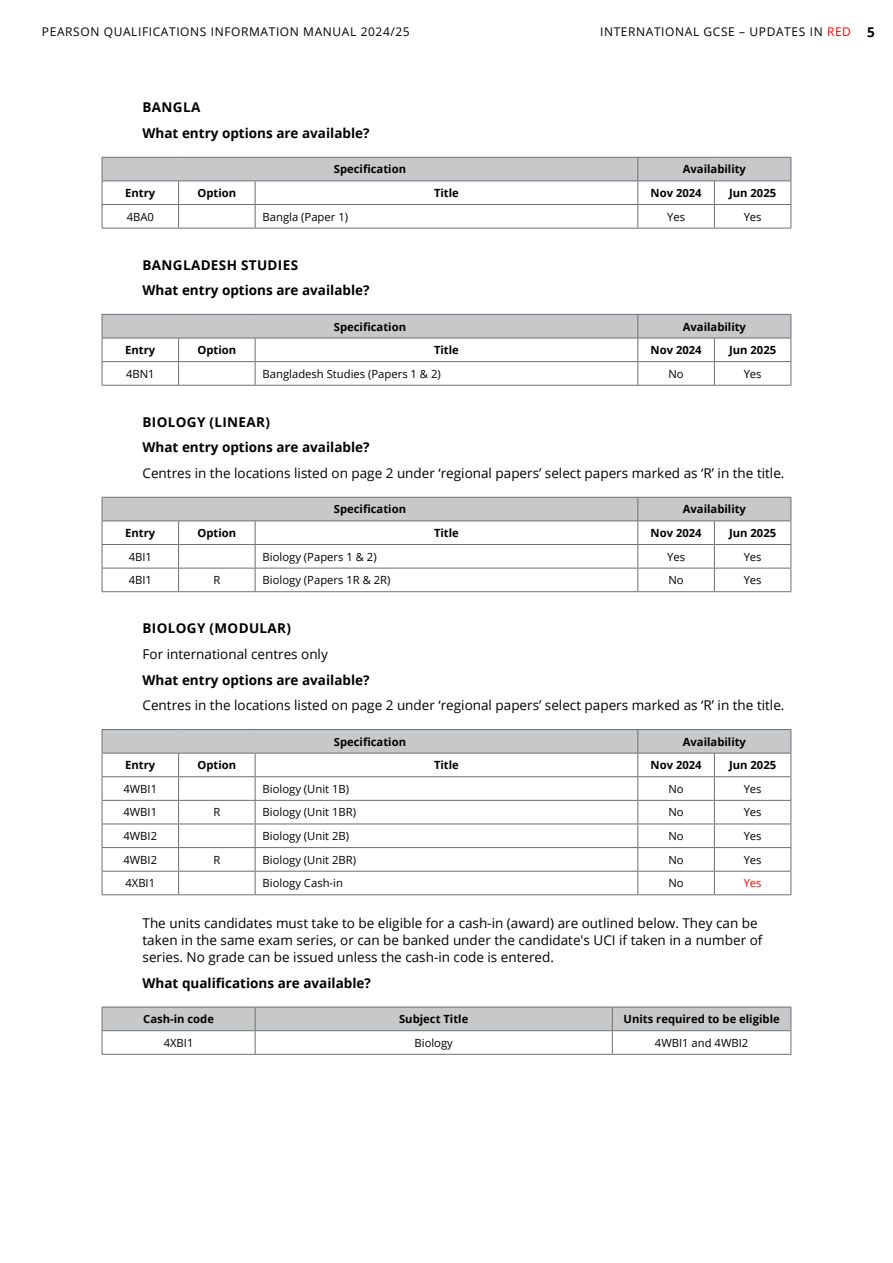
<style>
.page{position:relative;width:893px;height:1263px;background:#fff}
.page>*{position:absolute;margin:0;border:0;box-sizing:border-box;transform-origin:0 0}
.Body_text_with_indent{font:13.5px/17.2px "Open Sans";color:#000}
.Body_text_with_indent-2{font:700 13.5px "Open Sans";color:#000}
.Heading_3_-_Subject{font:700 13.5px "Open Sans";letter-spacing:.025em;color:#000}
.t1{font:12px "Open Sans";letter-spacing:.05em;color:#000}
.table_text_header{font:700 11.25px "Open Sans";color:#000}
.table_text_default_tables_title_column{font:11.25px "Open Sans";color:#000}
.table_text_default_tables{font:11.25px "Open Sans";color:#000}
.table_text_default_tables-2{font:11.25px "Open Sans";color:#f00}
.s1{color:#f00}
.s2{font-weight:700;font-size:13.5px}
</style>
<div class="page">
<hr style="left:102px;top:228px;width:77px;height:1px;background:#6d6e71">
<hr style="left:179px;top:228px;width:76px;height:1px;background:#6d6e71">
<hr style="left:638px;top:228px;width:76px;height:1px;background:#6d6e71">
<hr style="left:714px;top:228px;width:77px;height:1px;background:#6d6e71">
<hr style="left:255px;top:228px;width:383px;height:1px;background:#6d6e71">
<svg style="left:102px;top:157px;width:689px;height:71px"></svg>
<hr style="left:255px;top:204px;width:383px;height:1px;background:#6d6e71">
<hr style="left:102px;top:385px;width:77px;height:1px;background:#6d6e71">
<hr style="left:179px;top:385px;width:76px;height:1px;background:#6d6e71">
<hr style="left:638px;top:385px;width:76px;height:1px;background:#6d6e71">
<hr style="left:714px;top:385px;width:77px;height:1px;background:#6d6e71">
<hr style="left:255px;top:385px;width:383px;height:1px;background:#6d6e71">
<svg style="left:102px;top:314px;width:689px;height:71px"></svg>
<hr style="left:255px;top:361px;width:383px;height:1px;background:#6d6e71">
<hr style="left:102px;top:591px;width:77px;height:1px;background:#6d6e71">
<hr style="left:179px;top:591px;width:76px;height:1px;background:#6d6e71">
<hr style="left:638px;top:591px;width:76px;height:1px;background:#6d6e71">
<hr style="left:714px;top:591px;width:77px;height:1px;background:#6d6e71">
<hr style="left:255px;top:591px;width:383px;height:1px;background:#6d6e71">
<svg style="left:102px;top:497px;width:689px;height:94px"></svg>
<hr style="left:255px;top:544px;width:383px;height:1px;background:#6d6e71">
<hr style="left:102px;top:894px;width:77px;height:1px;background:#6d6e71">
<hr style="left:179px;top:894px;width:76px;height:1px;background:#6d6e71">
<hr style="left:638px;top:894px;width:76px;height:1px;background:#6d6e71">
<hr style="left:714px;top:894px;width:77px;height:1px;background:#6d6e71">
<hr style="left:255px;top:894px;width:383px;height:1px;background:#6d6e71">
<svg style="left:102px;top:729px;width:689px;height:165px"></svg>
<hr style="left:255px;top:776px;width:383px;height:1px;background:#6d6e71">
<hr style="left:255px;top:1054px;width:357px;height:1px;background:#6d6e71">
<hr style="left:612px;top:1054px;width:179px;height:1px;background:#6d6e71">
<svg style="left:102px;top:1007px;width:689px;height:47px"></svg>
<hr style="left:102px;top:1054px;width:153px;height:1px;background:#6d6e71">
<p class="t1" style="left:42px;top:24px;width:369px">PEARSON QUALIFICATIONS INFORMATION MANUAL 2024/25</p>
<p class="t1" style="left:600px;top:24px;width:276px">INTERNATIONAL GCSE – UPDATES IN <span class="s1">RED</span> <span class="s2">5</span></p>
<p class="Heading_3_-_Subject" style="left:143px;top:98px;width:59px">BANGLA</p>
<p class="Body_text_with_indent-2" style="left:143px;top:124px;width:229px">What entry options are available?</p>
<p class="table_text_header" style="left:334px;top:161px;width:74px">Specification</p>
<p class="table_text_header" style="left:683px;top:161px;width:65px">Availability</p>
<p class="table_text_header" style="left:125px;top:185px;width:32px">Entry</p>
<p class="table_text_header" style="left:197px;top:185px;width:40px">Option</p>
<p class="table_text_header" style="left:434px;top:185px;width:26px">Title</p>
<p class="table_text_header" style="left:651px;top:185px;width:53px">Nov 2024</p>
<p class="table_text_header" style="left:729px;top:185px;width:49px">Jun 2025</p>
<p class="table_text_default_tables" style="left:127px;top:209px;width:29px">4BA0</p>
<p class="table_text_default_tables_title_column" style="left:263px;top:209px;width:87px">Bangla (Paper 1)</p>
<p class="table_text_default_tables" style="left:667px;top:209px;width:19px">Yes</p>
<p class="table_text_default_tables" style="left:744px;top:209px;width:19px">Yes</p>
<p class="Heading_3_-_Subject" style="left:143px;top:255px;width:157px">BANGLADESH STUDIES</p>
<p class="Body_text_with_indent-2" style="left:143px;top:281px;width:229px">What entry options are available?</p>
<p class="table_text_header" style="left:334px;top:318px;width:74px">Specification</p>
<p class="table_text_header" style="left:683px;top:318px;width:65px">Availability</p>
<p class="table_text_header" style="left:125px;top:342px;width:32px">Entry</p>
<p class="table_text_header" style="left:197px;top:342px;width:40px">Option</p>
<p class="table_text_header" style="left:434px;top:342px;width:26px">Title</p>
<p class="table_text_header" style="left:651px;top:342px;width:53px">Nov 2024</p>
<p class="table_text_header" style="left:729px;top:342px;width:49px">Jun 2025</p>
<p class="table_text_default_tables" style="left:126px;top:366px;width:30px">4BN1</p>
<p class="table_text_default_tables_title_column" style="left:263px;top:366px;width:180px">Bangladesh Studies (Papers 1 &amp; 2)</p>
<p class="table_text_default_tables" style="left:668px;top:366px;width:17px">No</p>
<p class="table_text_default_tables" style="left:744px;top:366px;width:19px">Yes</p>
<p class="Heading_3_-_Subject" style="left:143px;top:412px;width:129px">BIOLOGY (LINEAR)</p>
<p class="Body_text_with_indent-2" style="left:143px;top:438px;width:229px">What entry options are available?</p>
<p class="Body_text_with_indent" style="left:143px;top:464px;width:643px">Centres in the locations listed on page 2 under ‘regional papers’ select papers marked as ‘R’ in the title.</p>
<p class="table_text_header" style="left:334px;top:501px;width:74px">Specification</p>
<p class="table_text_header" style="left:683px;top:501px;width:65px">Availability</p>
<p class="table_text_header" style="left:125px;top:525px;width:32px">Entry</p>
<p class="table_text_header" style="left:197px;top:525px;width:40px">Option</p>
<p class="table_text_header" style="left:434px;top:525px;width:26px">Title</p>
<p class="table_text_header" style="left:651px;top:525px;width:53px">Nov 2024</p>
<p class="table_text_header" style="left:729px;top:525px;width:49px">Jun 2025</p>
<p class="table_text_default_tables" style="left:129px;top:549px;width:25px">4BI1</p>
<p class="table_text_default_tables_title_column" style="left:263px;top:549px;width:116px">Biology (Papers 1 &amp; 2)</p>
<p class="table_text_default_tables" style="left:667px;top:549px;width:19px">Yes</p>
<p class="table_text_default_tables" style="left:744px;top:549px;width:19px">Yes</p>
<p class="table_text_default_tables" style="left:129px;top:572px;width:25px">4BI1</p>
<p class="table_text_default_tables" style="left:213px;top:572px;width:8px">R</p>
<p class="table_text_default_tables_title_column" style="left:263px;top:572px;width:129px">Biology (Papers 1R &amp; 2R)</p>
<p class="table_text_default_tables" style="left:668px;top:572px;width:17px">No</p>
<p class="table_text_default_tables" style="left:744px;top:572px;width:19px">Yes</p>
<p class="Heading_3_-_Subject" style="left:143px;top:619px;width:150px">BIOLOGY (MODULAR)</p>
<p class="Body_text_with_indent" style="left:143px;top:645px;width:187px">For international centres only</p>
<p class="Body_text_with_indent-2" style="left:143px;top:670px;width:229px">What entry options are available?</p>
<p class="Body_text_with_indent" style="left:143px;top:696px;width:643px">Centres in the locations listed on page 2 under ‘regional papers’ select papers marked as ‘R’ in the title.</p>
<p class="table_text_header" style="left:334px;top:734px;width:74px">Specification</p>
<p class="table_text_header" style="left:683px;top:734px;width:65px">Availability</p>
<p class="table_text_header" style="left:125px;top:757px;width:32px">Entry</p>
<p class="table_text_header" style="left:197px;top:757px;width:40px">Option</p>
<p class="table_text_header" style="left:434px;top:757px;width:26px">Title</p>
<p class="table_text_header" style="left:651px;top:757px;width:53px">Nov 2024</p>
<p class="table_text_header" style="left:729px;top:757px;width:49px">Jun 2025</p>
<p class="table_text_default_tables" style="left:123px;top:781px;width:35px">4WBI1</p>
<p class="table_text_default_tables_title_column" style="left:263px;top:781px;width:88px">Biology (Unit 1B)</p>
<p class="table_text_default_tables" style="left:668px;top:781px;width:17px">No</p>
<p class="table_text_default_tables" style="left:744px;top:781px;width:19px">Yes</p>
<p class="table_text_default_tables" style="left:123px;top:805px;width:35px">4WBI1</p>
<p class="table_text_default_tables" style="left:213px;top:805px;width:8px">R</p>
<p class="table_text_default_tables_title_column" style="left:263px;top:805px;width:95px">Biology (Unit 1BR)</p>
<p class="table_text_default_tables" style="left:668px;top:805px;width:17px">No</p>
<p class="table_text_default_tables" style="left:744px;top:805px;width:19px">Yes</p>
<p class="table_text_default_tables" style="left:123px;top:828px;width:35px">4WBI2</p>
<p class="table_text_default_tables_title_column" style="left:263px;top:828px;width:88px">Biology (Unit 2B)</p>
<p class="table_text_default_tables" style="left:668px;top:828px;width:17px">No</p>
<p class="table_text_default_tables" style="left:744px;top:828px;width:19px">Yes</p>
<p class="table_text_default_tables" style="left:123px;top:852px;width:35px">4WBI2</p>
<p class="table_text_default_tables" style="left:213px;top:852px;width:8px">R</p>
<p class="table_text_default_tables_title_column" style="left:263px;top:852px;width:95px">Biology (Unit 2BR)</p>
<p class="table_text_default_tables" style="left:668px;top:852px;width:17px">No</p>
<p class="table_text_default_tables" style="left:744px;top:852px;width:19px">Yes</p>
<p class="table_text_default_tables" style="left:125px;top:875px;width:31px">4XBI1</p>
<p class="table_text_default_tables_title_column" style="left:263px;top:875px;width:82px">Biology Cash-in</p>
<p class="table_text_default_tables" style="left:668px;top:875px;width:17px">No</p>
<p class="table_text_default_tables-2" style="left:744px;top:875px;width:19px">Yes</p>
<p class="Body_text_with_indent" style="left:143px;top:914px;width:621px">The units candidates must take to be eligible for a cash-in (award) are outlined below. They can be taken in the same exam series, or can be banked under the candidate's UCI if taken in a number of series. No grade can be issued unless the cash-in code is entered.</p>
<p class="Body_text_with_indent-2" style="left:143px;top:973px;width:230px">What qualifications are available?</p>
<p class="table_text_header" style="left:143px;top:1011px;width:72px">Cash-in code</p>
<p class="table_text_header" style="left:399px;top:1011px;width:71px">Subject Title</p>
<p class="table_text_header" style="left:623px;top:1011px;width:158px">Units required to be eligible</p>
<p class="table_text_default_tables_title_column" style="left:164px;top:1035px;width:31px">4XBI1</p>
<p class="table_text_default_tables_title_column" style="left:414px;top:1035px;width:40px">Biology</p>
<p class="table_text_default_tables_title_column" style="left:655px;top:1035px;width:95px">4WBI1 and 4WBI2</p>
</div>
